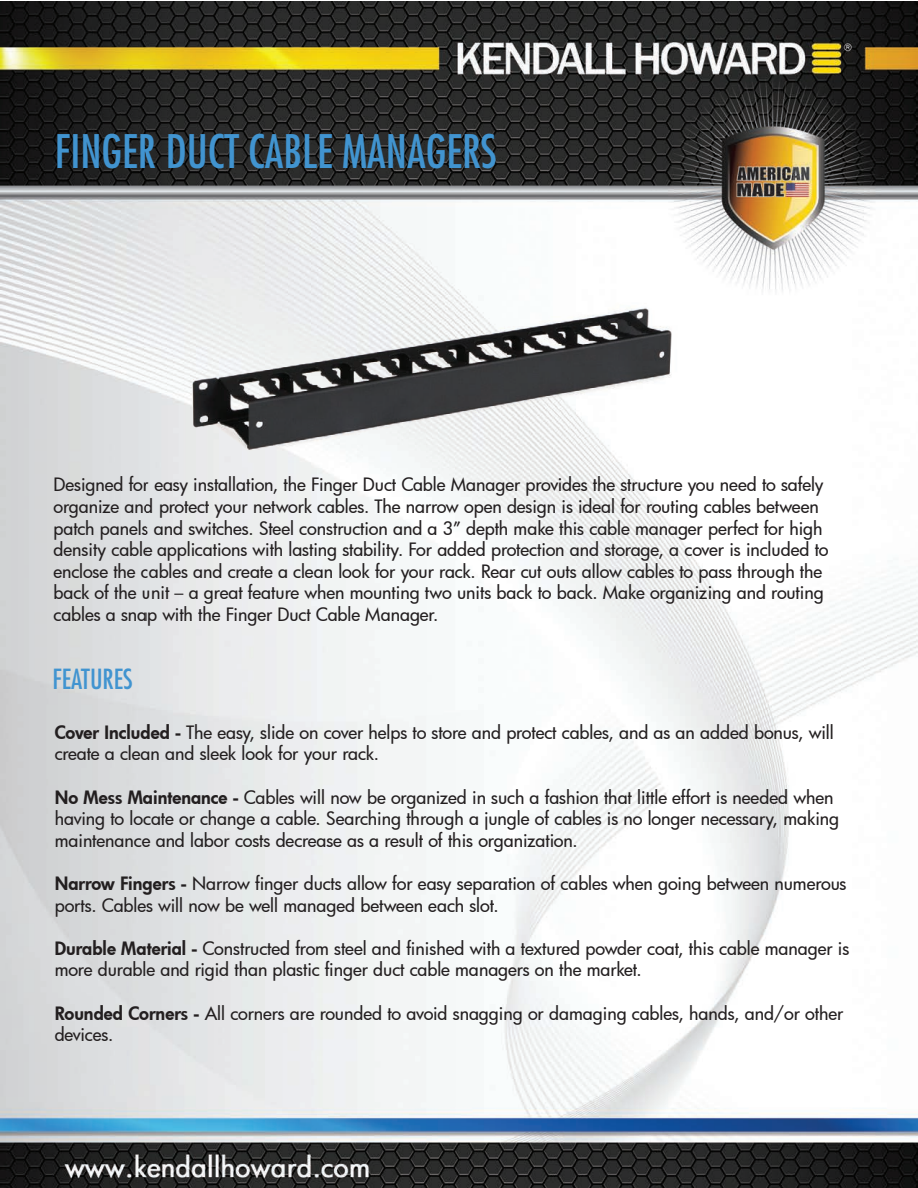
<style>
.page{position:relative;width:918px;height:1188px;background:#fff}
.page>*{position:absolute;margin:0;border:0;box-sizing:border-box;transform-origin:0 0}
.t1{font:condensed 45px "Futura Std";color:#4194d0}
.t2{font:condensed 27px "Futura Std";color:#4194d0}
.t3{font:500 18px/21.6px "Futura";letter-spacing:-.005em;color:#231f20}
.s1{font-weight:800}
</style>
<div class="page">
<img style="left:0;top:2px;width:918px;height:1186px">
<img style="left:147px;top:96px;width:566px;height:566px">
<h1 class="t1" style="left:55px;top:124px;width:443px">FINGER DUCT CABLE MANAGERS</h1>
<p class="t3" style="left:53px;top:474px;width:777px">Designed for easy installation, the Finger Duct Cable Manager provides the structure you need to safely organize and protect your network cables. The narrow open design is ideal for routing cables between patch panels and switches. Steel construction and a 3” depth make this cable manager perfect for high density cable applications with lasting stability. For added protection and storage, a cover is included to enclose the cables and create a clean look for your rack. Rear cut outs allow cables to pass through the back of the unit – a great feature when mounting two units back to back. Make organizing and routing cables a snap with the Finger Duct Cable Manager.</p>
<h2 class="t2" style="left:53px;top:663px;width:82px">FEATURES</h2>
<p class="t3" style="left:55px;top:721px;width:781px"><span class="s1">Cover Included -</span> The easy, slide on cover helps to store and protect cables, and as an added bonus, will create a clean and sleek look for your rack.</p>
<p class="t3" style="left:55px;top:786px;width:786px"><span class="s1">No Mess Maintenance -</span> Cables will now be organized in such a fashion that little effort is needed when having to locate or change a cable. Searching through a jungle of cables is no longer necessary, making maintenance and labor costs decrease as a result of this organization.</p>
<p class="t3" style="left:55px;top:872px;width:793px"><span class="s1">Narrow Fingers -</span> Narrow finger ducts allow for easy separation of cables when going between numerous ports. Cables will now be well managed between each slot.</p>
<p class="t3" style="left:55px;top:937px;width:796px"><span class="s1">Durable Material -</span> Constructed from steel and finished with a textured powder coat, this cable manager is more durable and rigid than plastic finger duct cable managers on the market.</p>
<p class="t3" style="left:55px;top:1002px;width:790px"><span class="s1">Rounded Corners -</span> All corners are rounded to avoid snagging or damaging cables, hands, and/or other devices.</p>
</div>
